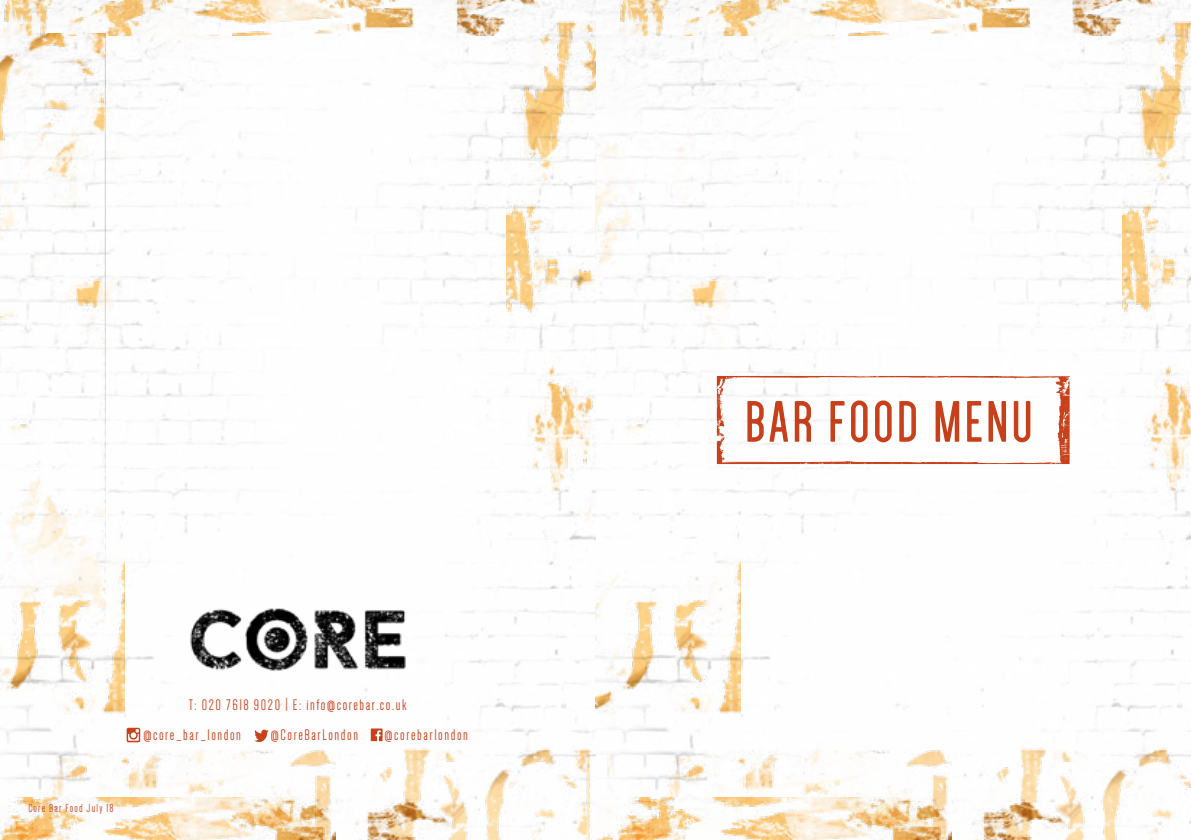
<style>
.page{position:relative;width:1191px;height:840px;background:#fff}
.page>*{position:absolute;margin:0;border:0;box-sizing:border-box;transform-origin:0 0}
.t1{font:58px "Dense";letter-spacing:.07em;color:#c8411b}
.t2{font:15.8px/30.2px "Dense";letter-spacing:.1em;color:#c8411b}
.t3{font:12px "Dense";letter-spacing:.1em;color:#c8411b}
</style>
<div class="page">
<img style="left:0;top:0;width:1189px;height:698px">
<img style="left:607px;top:698px;width:139px;height:141px">
<img style="left:746px;top:646px;width:445px;height:193px">
<img style="left:595px;top:127px;width:145px;height:642px">
<img style="left:1122px;top:36px;width:69px;height:526px">
<img style="left:619px;top:0;width:572px;height:36px">
<img style="left:0;top:698px;width:130px;height:141px">
<img style="left:130px;top:646px;width:465px;height:193px">
<img style="left:0;top:127px;width:124px;height:642px">
<img style="left:506px;top:0;width:89px;height:562px">
<img style="left:3px;top:0;width:580px;height:36px">
<img style="left:0;top:33px;width:105px;height:582px">
<svg style="left:127px;top:727px;width:13px;height:14px"></svg>
<svg style="left:254px;top:729px;width:15px;height:12px"></svg>
<svg style="left:371px;top:728px;width:11px;height:12px"></svg>
<svg style="left:717px;top:375px;width:353px;height:89px"></svg>
<img style="left:186px;top:560px;width:223px;height:119px">
<p class="t3" style="left:28px;top:802px;width:87px">Core Bar Food July 18</p>
<p class="t2" style="left:143px;top:689px;width:265px;text-indent:46px">T: 020 7618 9020 | E: info@corebar.co.uk @core_bar_london</p>
<p class="t2" style="left:271px;top:720px;width:89px">@CoreBarLondon</p>
<p class="t2" style="left:384px;top:719px;width:85px">@corebarlondon</p>
<h1 class="t1" style="left:745px;top:393px;width:289px">BAR FOOD MENU</h1>
</div>
